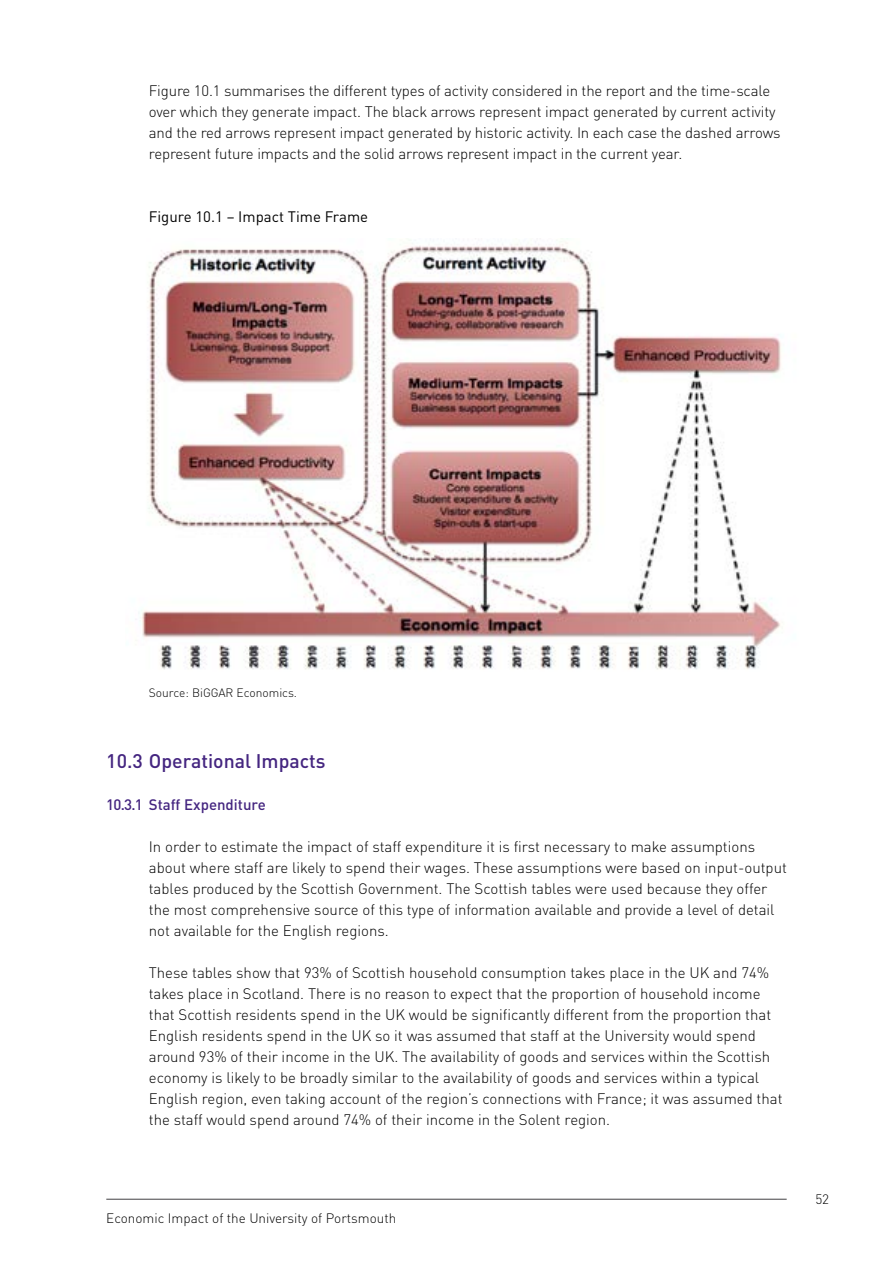
<style>
.page{position:relative;width:893px;height:1263px;background:#fff}
.page>*{position:absolute;margin:0;border:0;box-sizing:border-box;transform-origin:0 0}
.t1{font:500 19.5px "DINOT";color:#442580}
.t2{font:300 15px/21px "DINOT";color:#000}
.t3{font:15px "DINOT";color:#000}
.t4{font:500 15px "DINOT";color:#442580}
.t5{font:300 13.5px "DINOT";color:#000}
.t6{font:300 12px "DINOT";color:#000}
</style>
<div class="page">
<img style="left:141px;top:238px;width:640px;height:432px">
<hr style="left:106px;top:1199px;width:681px;height:1px;background:#414042">
<p class="t2" style="left:149px;top:80px;width:633px">Figure 10.1 summarises the different types of activity considered in the report and the time-scale over which they generate impact. The black arrows represent impact generated by current activity and the red arrows represent impact generated by historic activity. In each case the dashed arrows represent future impacts and the solid arrows represent impact in the current year.</p>
<p class="t3" style="left:149px;top:207px;width:221px">Figure 10.1 – Impact Time Frame</p>
<p class="t6" style="left:149px;top:686px;width:150px">Source: BiGGAR Economics.</p>
<h1 class="t1" style="left:106px;top:749px;width:221px">10.3 Operational Impacts</h1>
<p class="t4" style="left:106px;top:795px;width:161px">10.3.1 Staff Expenditure</p>
<p class="t2" style="left:149px;top:836px;width:640px">In order to estimate the impact of staff expenditure it is first necessary to make assumptions about where staff are likely to spend their wages. These assumptions were based on input-output tables produced by the Scottish Government. The Scottish tables were used because they offer the most comprehensive source of this type of information available and provide a level of detail not available for the English regions.</p>
<p class="t2" style="left:149px;top:962px;width:635px">These tables show that 93% of Scottish household consumption takes place in the UK and 74% takes place in Scotland. There is no reason to expect that the proportion of household income that Scottish residents spend in the UK would be significantly different from the proportion that English residents spend in the UK so it was assumed that staff at the University would spend around 93% of their income in the UK. The availability of goods and services within the Scottish economy is likely to be broadly similar to the availability of goods and services within a typical English region, even taking account of the region’s connections with France; it was assumed that the staff would spend around 74% of their income in the Solent region.</p>
<p class="t5" style="left:106px;top:1209px;width:291px">Economic Impact of the University of Portsmouth</p>
<p class="t5" style="left:815px;top:1191px;width:15px">52</p>
</div>
